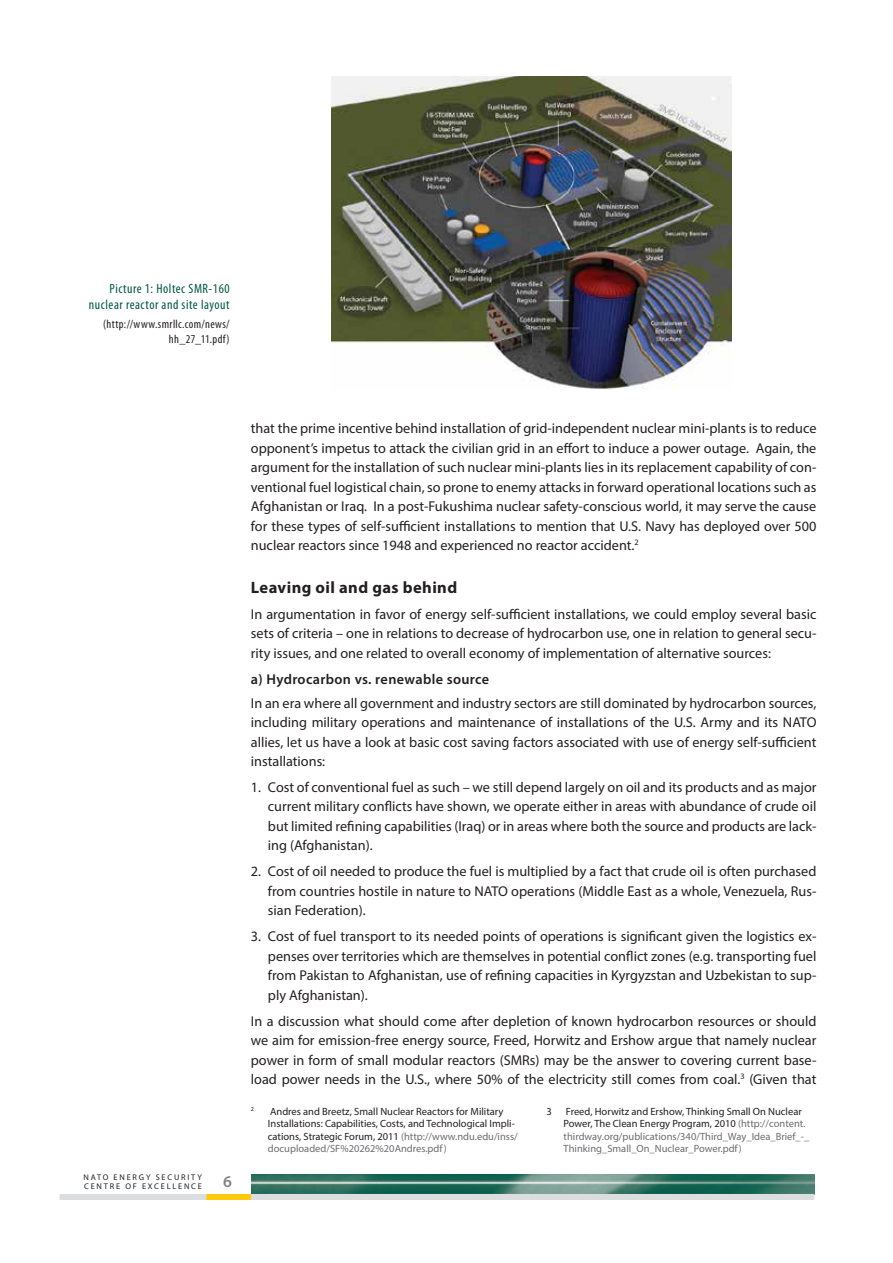
<style>
.page{position:relative;width:893px;height:1263px;background:#fff}
.page>*{position:absolute;margin:0;border:0;box-sizing:border-box;transform-origin:0 0}
.t1{font:700 16.5px "Myriad Pro";letter-spacing:.025em;color:#231f20}
.t2{font:600 16.5px "Myriad Pro";color:#808285}
.t3{font:14.25px/19.5px "Myriad Pro";color:#231f20;text-align:justify}
.t4{font:600 14.25px "Myriad Pro";letter-spacing:.025em;color:#231f20}
.t5{font:condensed 13.5px/16.2px "Myriad Pro";letter-spacing:.04em;color:#035843;text-align:right}
.t6{font:condensed 12px/14.4px "Myriad Pro";letter-spacing:.03em;color:#231f20;text-align:right}
.t7{font:10.5px/12.6px "Myriad Pro";color:#231f20}
.t8{font:10.5px/12.6px "Myriad Pro";color:#6c6d70}
.t9{font:8.25px/9px "Myriad Pro";letter-spacing:.22em;color:#231f20}
.t10{font:6.15px "Myriad Pro";color:#231f20}
.s1{color:#6c6d70}
.s2{color:#231f20}
</style>
<div class="page">
<img style="left:251px;top:1174px;width:563px;height:20px">
<div style="left:60px;top:1194px;width:754px;height:6px;background:#dcdddf"></div>
<div style="left:206px;top:1194px;width:45px;height:6px;background:#feca0a"></div>
<img style="left:331px;top:77px;width:401px;height:312px">
<p class="t5" style="left:89px;top:281px;width:142px">Picture 1: Holtec SMR-160 nuclear reactor and site layout</p>
<p class="t6" style="left:103px;top:317px;width:128px">(http://www.smrllc.com/news/ hh_27_11.pdf)</p>
<p class="t9" style="left:84px;top:1173px;width:120px">NATO Ene rgy Se curity<br>Cent</p>
<p class="t9" style="left:110px;top:1182px;width:93px">re of Exce llen ce</p>
<p class="t2" style="left:223px;top:1172px;width:10px">6</p>
<p class="t3" style="left:251px;top:418px;width:567px">that the prime incentive behind installation of grid-independent nuclear mini-plants is to reduce opponent’s impetus to attack the civilian grid in an effort to induce a power outage. Again, the argument for the installation of such nuclear mini-plants lies in its replacement capability of con&shy;ventional fuel logistical chain, so prone to enemy attacks in forward operational locations such as Afghanistan or Iraq. In a post-Fukushima nuclear safety-conscious world, it may serve the cause for these types of self-sufficient installations to mention that U.S. Navy has deployed over 500 nuclear reactors since 1948 and experienced no reactor accident.<sup>2</sup></p>
<p class="t1" style="left:251px;top:578px;width:208px">Leaving oil and gas behind</p>
<p class="t3" style="left:251px;top:604px;width:567px">In argumentation in favor of energy self-sufficient installations, we could employ several basic sets of criteria – one in relations to decrease of hydrocarbon use, one in relation to general secu&shy;rity issues, and one related to overall economy of implementation of alternative sources:</p>
<p class="t4" style="left:251px;top:671px;width:240px">a) Hydrocarbon vs. renewable source</p>
<p class="t3" style="left:251px;top:693px;width:567px">In an era where all government and industry sectors are still dominated by hydrocarbon sources, including military operations and maintenance of installations of the U.S. Army and its NATO allies, let us have a look at basic cost saving factors associated with use of energy self-sufficient installations:</p>
<p class="t3" style="left:268px;top:777px;width:550px;text-indent:-17px">1. Cost of conventional fuel as such – we still depend largely on oil and its products and as major current military conflicts have shown, we operate either in areas with abundance of crude oil but limited refining capabilities (Iraq) or in areas where both the source and products are lack&shy;ing (Afghanistan).</p>
<p class="t3" style="left:268px;top:861px;width:550px;text-indent:-17px">2. Cost of oil needed to produce the fuel is multiplied by a fact that crude oil is often purchased from countries hostile in nature to NATO operations (Middle East as a whole, Venezuela, Rus&shy;sian Federation).</p>
<p class="t3" style="left:268px;top:926px;width:550px;text-indent:-17px">3. Cost of fuel transport to its needed points of operations is significant given the logistics ex&shy;penses over territories which are themselves in potential conflict zones (e.g. transporting fuel from Pakistan to Afghanistan, use of refining capacities in Kyrgyzstan and Uzbekistan to sup&shy;ply Afghanistan).</p>
<p class="t3" style="left:251px;top:1011px;width:567px">In a discussion what should come after depletion of known hydrocarbon resources or should we aim for emission-free energy source, Freed, Horwitz and Ershow argue that namely nuclear power in form of small modular reactors (SMRs) may be the answer to covering current base&shy;load power needs in the U.S., where 50% of the electricity still comes from coal.<sup>3</sup> (Given that</p>
<p class="t10" style="left:251px;top:1105px;width:5px">2</p>
<p class="t7" style="left:268px;top:1104px;width:251px">Andres and Breetz, Small Nuclear Reactors for Military Installations: Capabilities, Costs, and Technological Impli&shy;cations, Strategic Forum, 2011 <span class="s1">(http://www.ndu.edu/inss/ docuploaded/SF%20262%20Andres.pdf)</span></p>
<p class="t7" style="left:547px;top:1104px;width:7px">3</p>
<p class="t8" style="left:564px;top:1104px;width:247px"><span class="s2">Freed, Horwitz and Ershow, Thinking Small On Nuclear Power, The Clean Energy Program, 2010</span> (http://content. thirdway.org/publications/340/Third_Way_Idea_Brief_-_ Thinking_Small_On_Nuclear_Power.pdf)</p>
</div>
